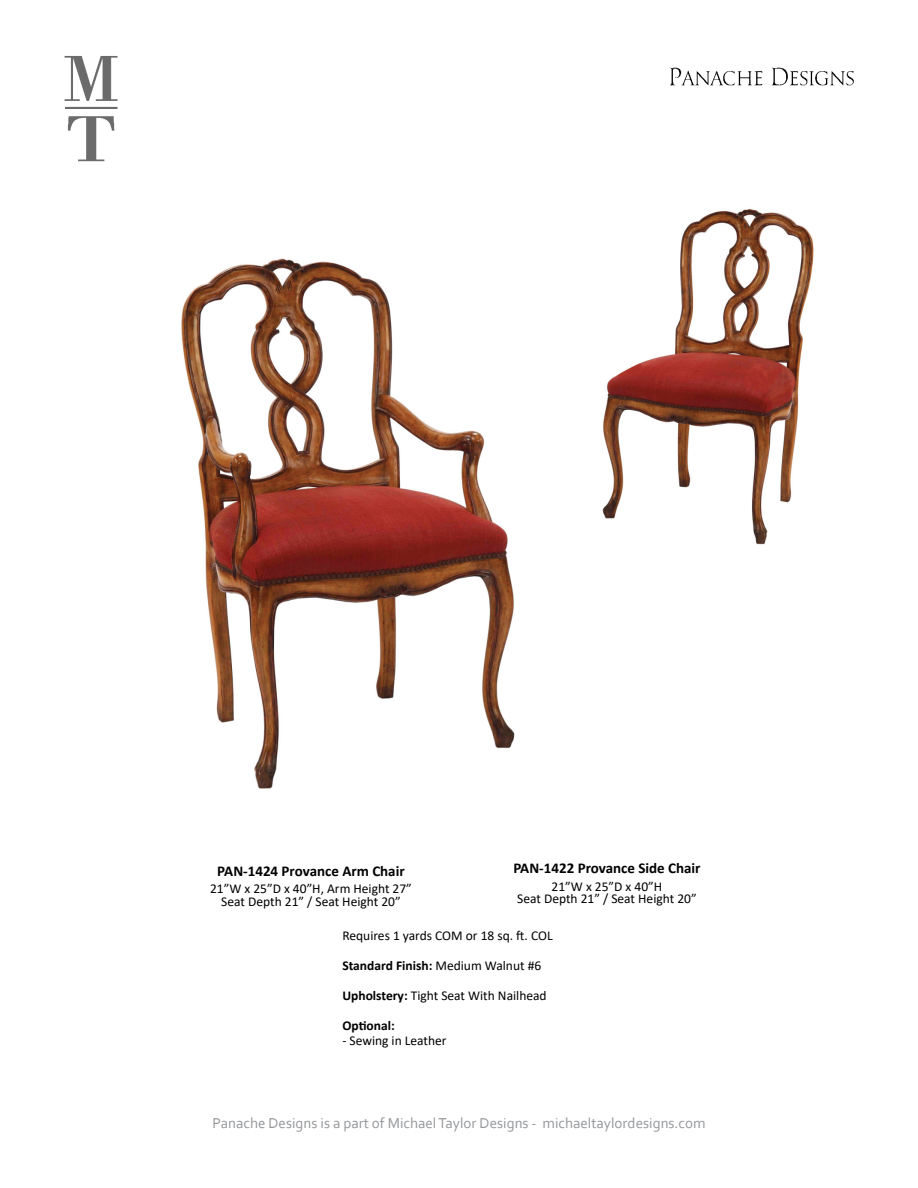
<style>
.page{position:relative;width:918px;height:1188px;background:#fff}
.page>*{position:absolute;margin:0;border:0;box-sizing:border-box;transform-origin:0 0}
.t1{font:15px "Corbel";color:#95979a}
.t2{font:700 15px "Calibri";color:#000}
.t3{font:13.5px/13.5px "Calibri";color:#000;text-align:center}
.t4{font:700 13.5px "Calibri";color:#000}
.s1{font-weight:400}
.s2{font-weight:700}
</style>
<div class="page">
<img style="left:670px;top:67px;width:184px;height:19px">
<img style="left:64px;top:56px;width:54px;height:106px">
<img style="left:181px;top:258px;width:334px;height:531px">
<img style="left:602px;top:209px;width:212px;height:336px">
<p class="t2" style="left:217px;top:866px;width:189px">PAN-1424 Provance Arm Chair</p>
<p class="t3" style="left:210px;top:882px;width:203px">21”W x 25”D x 40”H, Arm Height 27”<br>Seat Depth 21” / Seat Height 20”</p>
<p class="t2" style="left:513px;top:863px;width:189px">PAN-1422 Provance Side Chair</p>
<p class="t3" style="left:517px;top:881px;width:181px;line-height:12px">21”W x 25”D x 40”H<br>Seat Depth 21” / Seat Height 20”</p>
<p class="t3" style="left:342px;top:929px;width:212px">Requires 1 yards COM or 18 sq. . COL</p>
<p class="t4" style="left:342px;top:961px;width:200px">Standard Finish: <span class="s1">Medium Walnut #6</span></p>
<p class="t3" style="left:342px;top:989px;width:206px"><span class="s2">Upholstery:</span> Tight Seat With Nailhead</p>
<p class="t4" style="left:342px;top:1021px;width:54px">Op!onal:</p>
<p class="t3" style="left:342px;top:1034px;width:106px">- Sewing in Leather</p>
<p class="t1" style="left:212px;top:1117px;width:495px">Panache Designs is a part of Michael Taylor Designs - michaeltaylordesigns.com</p>
</div>
